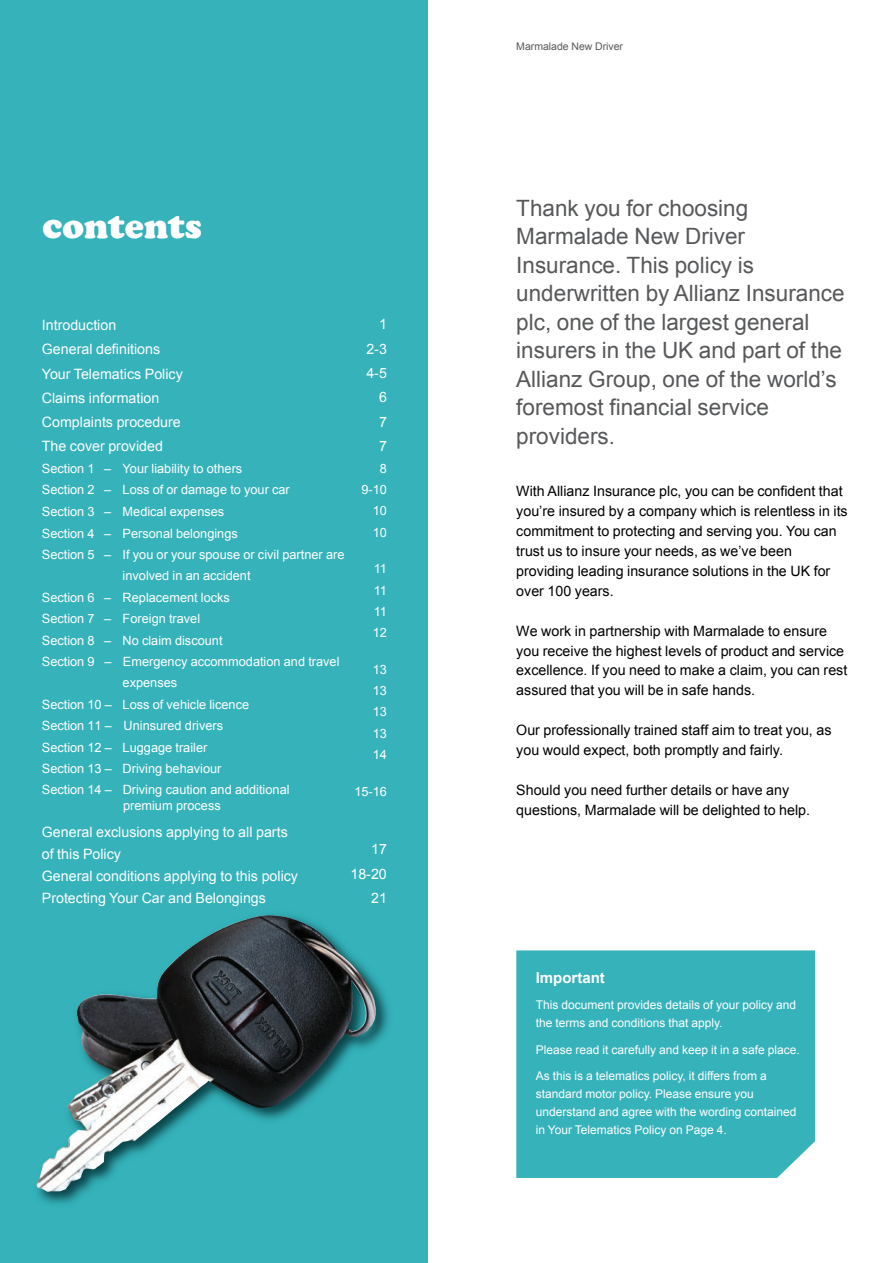
<style>
.page{position:relative;width:893px;height:1263px;background:#fff}
.page>*{position:absolute;margin:0;border:0;box-sizing:border-box;transform-origin:0 0}
.t1{font:900 36px "Cooper";color:#fff}
.t2{font:22.5px/28.5px "Arial";color:#57585a}
.t3{font:700 15px "Arial";color:#fff}
.t4{font:14.25px/20px "Arial";color:#000}
.t5{font:14.25px/24.5px "Arial";color:#fff;text-align:right}
.t6{font:12.75px/21.5px "Arial";color:#fff;text-align:justify}
.t7{font:12.75px "Arial";color:#fff}
.t8{font:12px/18px "Arial";color:#fff}
.t9{font:10.5px "Arial";color:#57585a}
.s1{font-family:"Cooper Black Std";font-weight:400}
.s2{font-style:inherit}
</style>
<div class="page">
<div style="left:0;top:0;width:427px;height:1263px;background:#35b2ba"></div>
<div style="left:516px;top:950px;width:299px;height:228px;background:#35b2ba"></div>
<img style="left:38px;top:982px;width:351px;height:222px">
<img style="left:36px;top:915px;width:340px;height:277px">
<h1 class="t1" style="left:43px;top:205px;width:161px"><span class="s1">c</span>ontents</h1>
<p class="t5" style="left:42px;top:313px;width:142px;line-height:24px;text-align:left">Introduction<br>General definitions<br>Your Telematics Policy<br>Claims information<br>Complaints procedure<br>The cover provided</p>
<p class="t6" style="left:42px;top:458px;width:202px">Section 1 – Your liability to others</p>
<p class="t6" style="left:42px;top:479px;width:250px">Section 2 – Loss of or damage to your car</p>
<p class="t6" style="left:42px;top:501px;width:184px">Section 3 – Medical expenses</p>
<p class="t6" style="left:42px;top:522px;width:197px">Section 4 – Personal belongings</p>
<p class="t6" style="left:42px;top:544px;width:304px">Section 5 – If you or your spouse or civil partner are</p>
<p class="t6" style="left:123px;top:565px;width:129px">involved in an accident</p>
<p class="t6" style="left:42px;top:587px;width:190px">Section 6 – Replacement locks</p>
<p class="t6" style="left:42px;top:608px;width:160px">Section 7 – Foreign travel</p>
<p class="t6" style="left:42px;top:629px;width:182px">Section 8 – No claim discount</p>
<p class="t6" style="left:42px;top:651px;width:299px">Section 9 – Emergency accommodation and travel</p>
<p class="t6" style="left:123px;top:672px;width:56px">expenses</p>
<p class="t6" style="left:42px;top:694px;width:209px">Section 10 – Loss of vehicle licence</p>
<p class="t6" style="left:42px;top:715px;width:183px">Section 11 – Uninsured drivers</p>
<p class="t6" style="left:42px;top:736px;width:167px">Section 12 – Luggage trailer</p>
<p class="t6" style="left:42px;top:758px;width:181px">Section 13 – Driving behaviour</p>
<p class="t6" style="left:42px;top:779px;width:249px">Section 14 – <span class="s2">Driving caution a</span>nd additional</p>
<p class="t7" style="left:123px;top:797px;width:99px">premium process</p>
<p class="t5" style="left:42px;top:821px;width:258px;line-height:22.2px;text-align:left">General exclusions applying to all parts of this Policy<br>General conditions applying to this policy Protecting Your Car and Belongings</p>
<p class="t5" style="left:366px;top:312px;width:22px">1<br>2-3<br>4-5<br>6<br>7<br>7</p>
<p class="t6" style="left:361px;top:457px;width:27px;text-align:right">8<br>9-10<br>10<br>10</p>
<p class="t6" style="left:373px;top:558px;width:16px">11<br>11<br>11<br>12</p>
<p class="t6" style="left:373px;top:659px;width:16px">13<br>13<br>13<br>13<br>14</p>
<p class="t6" style="left:354px;top:780px;width:34px">15-16</p>
<p class="t5" style="left:350px;top:837px;width:38px">17<br>18-20<br>21</p>
<p class="t9" style="left:516px;top:40px;width:108px">Marmalade New Driver</p>
<p class="t2" style="left:516px;top:194px;width:330px">Thank you for choosing<br>Marmalade New Driver<br>Insurance. This policy is underwritten by Allianz Insurance plc, one of the largest general insurers in the UK and part of the<br>Allianz Group, one of the world’s foremost financial service providers.</p>
<p class="t4" style="left:516px;top:482px;width:333px">With Allianz Insurance plc, you can be confident that you’re insured by a company which is relentless in its commitment to protecting and serving you. You can trust us to insure your needs, as we’ve been providing leading insurance solutions in the UK for over 100 years.</p>
<p class="t4" style="left:516px;top:621px;width:333px">We work in partnership with Marmalade to ensure you receive the highest levels of product and service excellence. If you need to make a claim, you can rest assured that you will be in safe hands.</p>
<p class="t4" style="left:516px;top:720px;width:317px">Our professionally trained staff aim to treat you, as you would expect, both promptly and fairly.</p>
<p class="t4" style="left:516px;top:780px;width:295px">Should you need further details or have any questions, Marmalade will be delighted to help.</p>
<p class="t3" style="left:536px;top:968px;width:71px">Important</p>
<p class="t8" style="left:536px;top:996px;width:262px">This document provides details of your policy and the terms and conditions that apply.</p>
<p class="t8" style="left:536px;top:1041px;width:266px">Please read it carefully and keep it in a safe place.</p>
<p class="t8" style="left:536px;top:1067px;width:262px">As this is a telematics policy, it differs from a standard motor policy. Please ensure you understand and agree with the wording contained in Your Telematics Policy on Page 4.</p>
</div>
